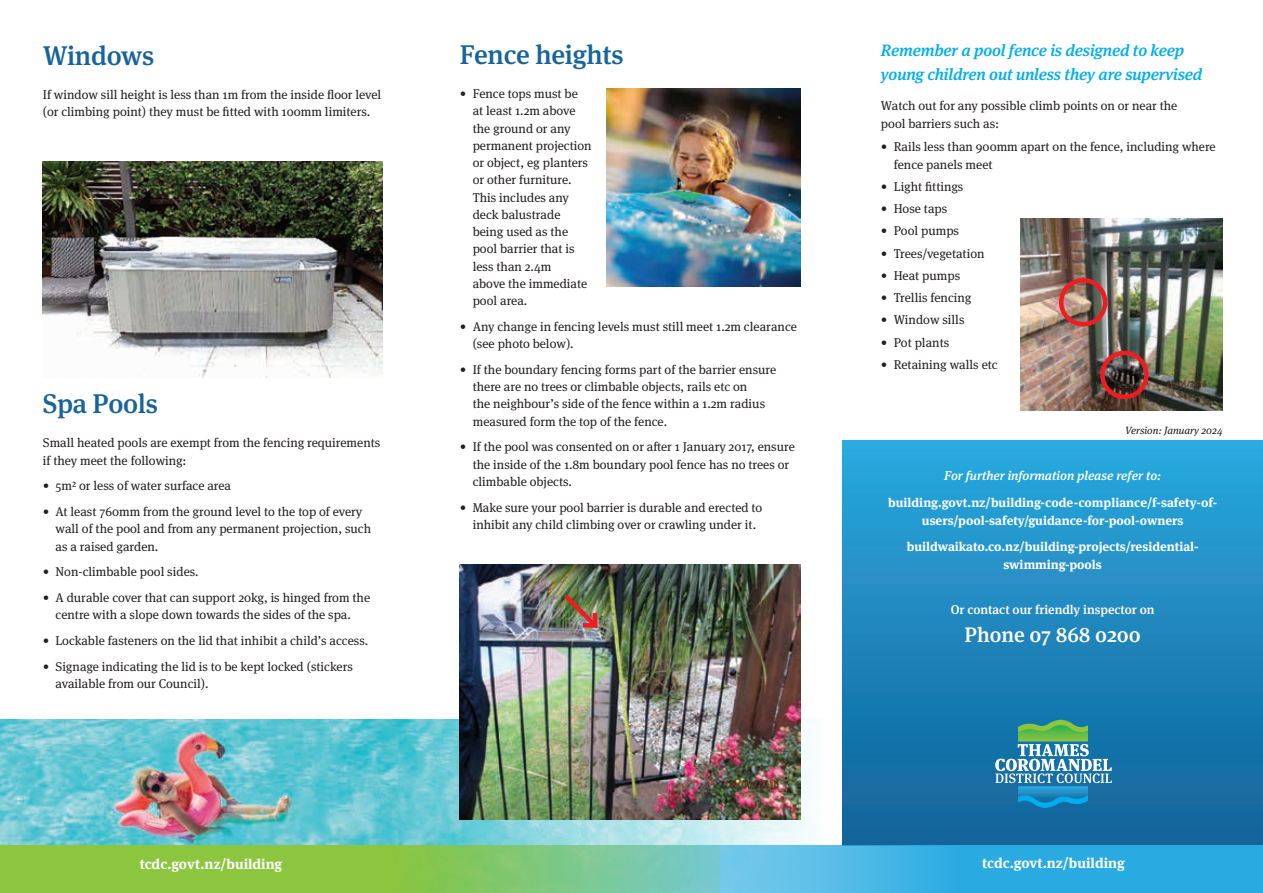
<style>
.page{position:relative;width:1263px;height:893px;background:#fff}
.page>*{position:absolute;margin:0;border:0;box-sizing:border-box;transform-origin:0 0}
.Heading1{font:500 27px "Meta Serif OT";letter-spacing:-.01em;color:#18649a}
.Body_text{font:500 21px "Meta Serif OT";color:#fff}
.Text{font:italic 500 16.5px/24px "Meta Serif OT";letter-spacing:-.01em;color:#00aeef}
.t1{font:700 14.25px "Meta Serif OT";color:#fff}
.Body_text-2{font:12.75px/17.2px "Meta Serif OT";color:#231f20}
.Body_text-3{font:700 12.75px/18px "Meta Serif OT";color:#fff;text-align:center}
.Body_text-4{font:italic 500 12.75px "Meta Serif OT";color:#fff}
.Body_text-5{font:500 12.75px "Meta Serif OT";color:#fff}
.Body_text-6{font:italic 10.5px "Meta Serif OT";color:#231f20}
</style>
<div class="page">
<img style="left:0;top:720px;width:404px;height:125px">
<img style="left:404px;top:720px;width:859px;height:125px">
<div style="left:843px;top:440px;width:419px;height:405px;background:linear-gradient(to bottom,#2aa9df,#106297)"></div>
<svg style="left:719px;top:845px;width:544px;height:48px;background:#3bb2e3"></svg>
<svg style="left:0;top:845px;width:719px;height:48px;background:#85c65e"></svg>
<svg style="left:995px;top:720px;width:117px;height:88px;background:#4494ad"></svg>
<img style="left:607px;top:89px;width:193px;height:197px">
<img style="left:460px;top:564px;width:341px;height:256px">
<img style="left:559px;top:590px;width:43px;height:42px">
<img style="left:1020px;top:219px;width:202px;height:191px">
<div style="left:1059px;top:278px;width:48px;height:48px;border:4px solid #ee1d23;border-radius:50%"></div>
<div style="left:1100px;top:351px;width:49px;height:48px;border:4px solid #ee1d23;border-radius:50%"></div>
<img style="left:43px;top:161px;width:339px;height:216px">
<p class="Heading1" style="left:43px;top:39px;width:113px">Windows</p>
<p class="Body_text-2" style="left:43px;top:86px;width:340px">If window sill height is less than 1m from the inside floor level (or climbing point) they must be fitted with 100mm limiters.</p>
<p class="Heading1" style="left:43px;top:387px;width:117px">Spa Pools</p>
<p class="Body_text-2" style="left:43px;top:434px;width:339px">Small heated pools are exempt from the fencing requirements if they meet the following:</p>
<p class="Body_text-2" style="left:43px;top:477px;width:190px">• 5m² or less of water surface area</p>
<p class="Body_text-2" style="left:56px;top:503px;width:317px;text-indent:-13px">• At least 760mm from the ground level to the top of every wall of the pool and from any permanent projection, such as a raised garden.</p>
<p class="Body_text-2" style="left:43px;top:563px;width:157px">• Non-climbable pool sides.</p>
<p class="Body_text-2" style="left:43px;top:589px;width:329px;text-align:center">• A durable cover that can support 20kg, is hinged from the centre with a slope down towards the sides of the spa.</p>
<p class="Body_text-2" style="left:43px;top:632px;width:327px">• Lockable fasteners on the lid that inhibit a child’s access.</p>
<p class="Body_text-2" style="left:56px;top:658px;width:299px;text-indent:-13px">• Signage indicating the lid is to be kept locked (stickers available from our Council).</p>
<p class="t1" style="left:140px;top:855px;width:144px">tcdc.govt.nz/building</p>
<p class="Heading1" style="left:460px;top:38px;width:165px">Fence heights</p>
<p class="Body_text-2" style="left:473px;top:85px;width:121px;text-indent:-13px">• Fence tops must be<br>at least 1.2m above the ground or any permanent projection or object, eg planters or other furniture.<br>This includes any deck balustrade being used as the pool barrier that is less than 2.4m<br>above the immediate pool area.</p>
<p class="Body_text-2" style="left:473px;top:318px;width:326px;text-indent:-13px">• Any change in fencing levels must still meet 1.2m clearance (see photo below).</p>
<p class="Body_text-2" style="left:473px;top:361px;width:305px;text-indent:-13px">• If the boundary fencing forms part of the barrier ensure there are no trees or climbable objects, rails etc on<br>the neighbour’s side of the fence within a 1.2m radius measured form the top of the fence.</p>
<p class="Body_text-2" style="left:473px;top:438px;width:324px;text-indent:-13px">• If the pool was consented on or after 1 January 2017, ensure the inside of the 1.8m boundary pool fence has no trees or climbable objects.</p>
<p class="Body_text-2" style="left:460px;top:499px;width:304px;text-align:center">• Make sure your pool barrier is durable and erected to inhibit any child climbing over or crawling under it.</p>
<p class="Text" style="left:881px;top:38px;width:323px">Remember a pool fence is designed to keep young children out unless they are supervised</p>
<p class="Body_text-2" style="left:881px;top:97px;width:298px;line-height:18px">Watch out for any possible climb points on or near the pool barriers such as:</p>
<p class="Body_text-2" style="left:894px;top:137px;width:324px;line-height:18px;text-indent:-13px">• Rails less than 900mm apart on the fence, including where fence panels meet</p>
<p class="Body_text-2" style="left:881px;top:178px;width:84px">• Light fittings</p>
<p class="Body_text-2" style="left:881px;top:200px;width:68px">• Hose taps</p>
<p class="Body_text-2" style="left:881px;top:222px;width:80px">• Pool pumps</p>
<p class="Body_text-2" style="left:881px;top:245px;width:105px">• Trees/vegetation</p>
<p class="Body_text-2" style="left:881px;top:267px;width:81px">• Heat pumps</p>
<p class="Body_text-2" style="left:881px;top:289px;width:92px">• Trellis fencing</p>
<p class="Body_text-2" style="left:881px;top:311px;width:85px">• Window sills</p>
<p class="Body_text-2" style="left:881px;top:334px;width:70px">• Pot plants</p>
<p class="Body_text-2" style="left:881px;top:356px;width:118px">• Retaining walls etc</p>
<p class="Body_text-6" style="left:1125px;top:424px;width:99px">Version: January 2024</p>
<p class="Body_text-4" style="left:944px;top:468px;width:218px">For further information please refer to:</p>
<p class="Body_text-3" style="left:888px;top:493px;width:330px">building.govt.nz/building-code-compliance/f-safety-of&shy;users/pool-safety/guidance-for-pool-owners</p>
<p class="Body_text-3" style="left:907px;top:538px;width:293px">buildwaikato.co.nz/building-projects/residential&shy;swimming-pools</p>
<p class="Body_text-5" style="left:951px;top:601px;width:205px">Or contact our friendly inspector on</p>
<p class="Body_text" style="left:964px;top:622px;width:178px">Phone 07 868 0200</p>
<p class="t1" style="left:982px;top:854px;width:144px">tcdc.govt.nz/building</p>
</div>
